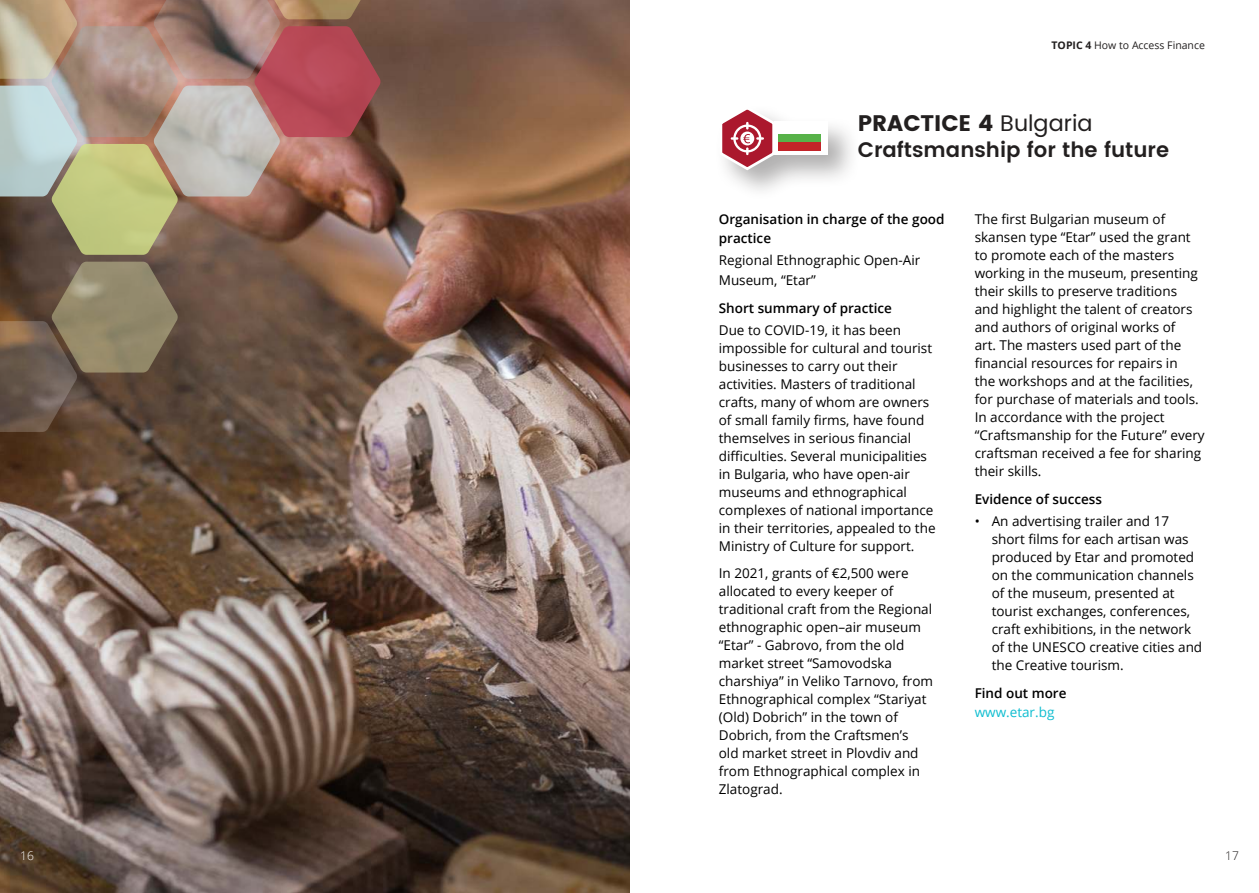
<style>
.page{position:relative;width:1259px;height:893px;background:#fff}
.page>*{position:absolute;margin:0;border:0;box-sizing:border-box;transform-origin:0 0}
.t1{font:22.5px "Poppins";color:#221f1f}
.t2{font:600 21px "Poppins";color:#221f1f}
.t3{font:13.5px/18px "Open Sans";color:#000}
.t4{font:600 13.5px/19.5px "Open Sans";color:#000}
.t5{font:13.5px "Open Sans";color:#0ebdd0}
.t6{font:300 12px "Open Sans";color:#221f1f}
.t7{font:300 12px "Open Sans";color:#fff}
.t8{font:10.5px "Open Sans";color:#221f1f}
.s1{font-weight:700}
.s2{font-style:inherit}
</style>
<div class="page">
<div style="left:714px;top:103px;width:146px;height:98px;background:#221f1f;opacity:.35"></div>
<div style="left:774px;top:121px;width:53px;height:34px;background:#fff"></div>
<div style="left:778px;top:134px;width:43px;height:17px;background:#57b249"></div>
<div style="left:778px;top:142px;width:43px;height:9px;background:#c32328"></div>
<img style="left:0;top:0;width:629px;height:893px">
<svg style="left:0;top:262px;width:178px;height:170px;background:#72624f"></svg>
<img style="left:0;top:0;width:381px;height:255px">
<svg style="left:718px;top:105px;width:59px;height:67px"></svg>
<p class="t7" style="left:20px;top:848px;width:15px">16</p>
<p class="t8" style="left:1051px;top:41px;width:155px"><span class="s1">TOPIC 4</span> How to Access Finance</p>
<h1 class="t1" style="left:858px;top:110px;width:236px">PRACTICE 4 <span class="s2">Bulgaria</span></h1>
<h2 class="t2" style="left:858px;top:140px;width:313px">Craftsmanship for the future</h2>
<p class="t4" style="left:719px;top:210px;width:227px">Organisation in charge of the good practice</p>
<p class="t3" style="left:719px;top:252px;width:203px;line-height:19.5px">Regional Ethnographic Open-Air<br>Museum, “Etar”</p>
<p class="t4" style="left:719px;top:299px;width:175px">Short summary of practice</p>
<p class="t3" style="left:719px;top:322px;width:218px">Due to COVID-19, it has been impossible for cultural and tourist businesses to carry out their activities. Masters of traditional crafts, many of whom are owners of small family firms, have found themselves in serious financial difficulties. Several municipalities in Bulgaria, who have open-air museums and ethnographical complexes of national importance in their territories, appealed to the Ministry of Culture for support.</p>
<p class="t3" style="left:719px;top:565px;width:216px">In 2021, grants of €2,500 were allocated to every keeper of traditional craft from the Regional ethnographic open–air museum “Etar” - Gabrovo, from the old market street “Samovodska charshiya” in Veliko Tarnovo, from<br>Ethnographical complex “Stariyat (Old) Dobrich” in the town of<br>Dobrich, from the Craftsmen’s<br>old market street in Plovdiv and from Ethnographical complex in<br>Zlatograd.</p>
<p class="t3" style="left:974px;top:209px;width:232px">The first Bulgarian museum of skansen type “Etar” used the grant to promote each of the masters working in the museum, presenting their skills to preserve traditions<br>and highlight the talent of creators and authors of original works of<br>art. The masters used part of the financial resources for repairs in<br>the workshops and at the facilities, for purchase of materials and tools.<br>In accordance with the project “Craftsmanship for the Future” every craftsman received a fee for sharing their skills.</p>
<p class="t4" style="left:974px;top:490px;width:129px">Evidence of success</p>
<p class="t3" style="left:991px;top:513px;width:212px;text-indent:-17px">• An advertising trailer and 17 short films for each artisan was produced by Etar and promoted on the communication channels of the museum, presented at tourist exchanges, conferences, craft exhibitions, in the network of the UNESCO creative cities and the Creative tourism.</p>
<p class="t4" style="left:974px;top:684px;width:93px">Find out more</p>
<p class="t5" style="left:974px;top:707px;width:81px">www.etar.bg</p>
<p class="t6" style="left:1225px;top:848px;width:15px">17</p>
</div>
